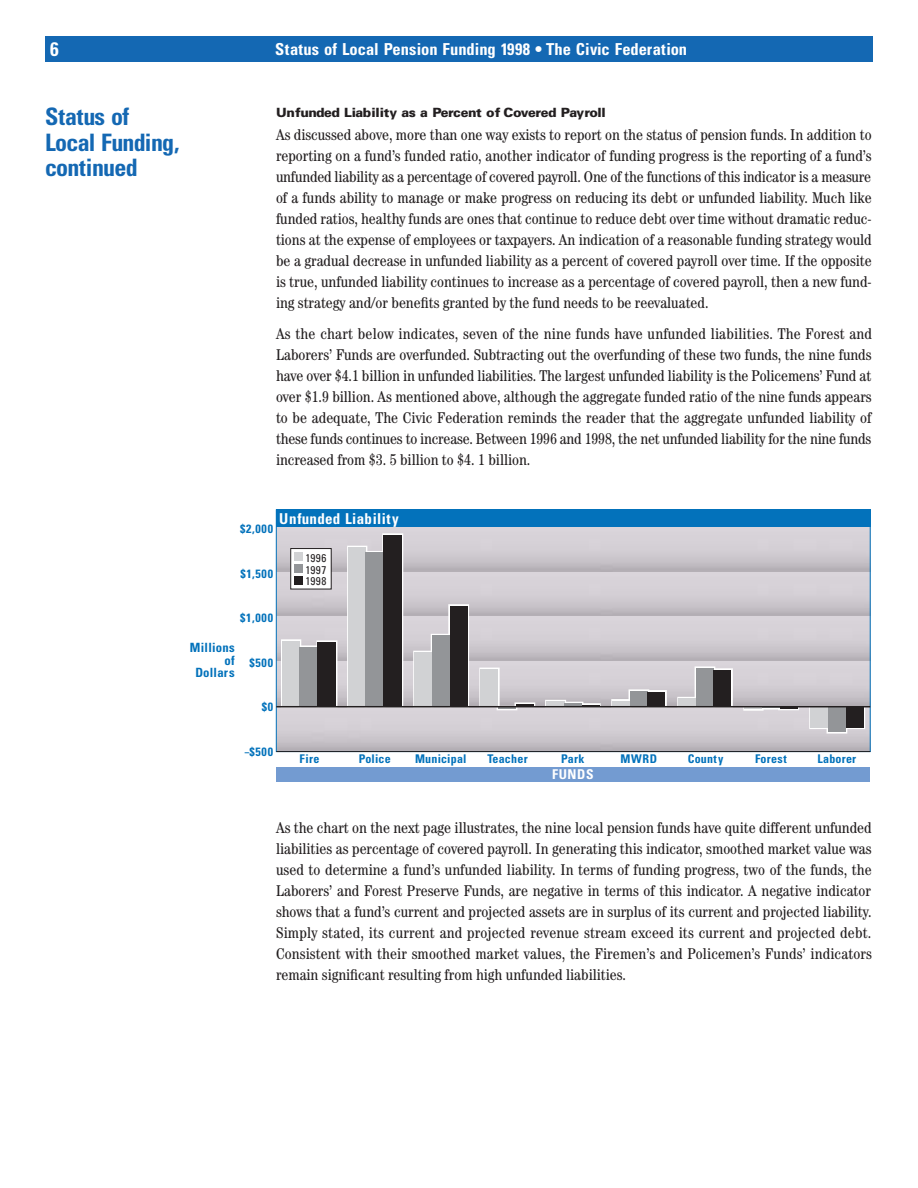
<style>
.page{position:relative;width:918px;height:1188px;background:#fff}
.page>*{position:absolute;margin:0;border:0;box-sizing:border-box;transform-origin:0 0}
.t1{font:700 condensed 24px/25.5px "Univers";letter-spacing:-.03em;color:#1468b3}
.t2{font:700 condensed 19.5px "Univers";color:#fff}
.t3{font:700 condensed 16.5px "Univers";color:#fff}
.t4{font:condensed 15.6px/21px "Century";color:#231f20;text-align:justify}
.t5{font:700 condensed 15px "Univers";letter-spacing:.02em;color:#fff}
.t6{font:700 condensed 13.5px "Univers";letter-spacing:.05em;color:#fff}
.t7{font:900 12.75px "Univers";letter-spacing:-.035em;color:#231f20}
.t8{font:700 condensed 12.75px/12.8px "Univers";letter-spacing:.015em;color:#0372bb;text-align:right}
.t9{font:700 condensed 12px "Univers";letter-spacing:.03em;color:#0372bb}
.t10{font:700 condensed 12px "Univers";letter-spacing:.03em;color:#0372bb;scale:.75 1}
.t11{font:condensed 11.25px/11.9px "Univers";letter-spacing:.05em;color:#231f20;text-align:justify}
</style>
<div class="page">
<svg style="left:281px;top:639px;width:20px;height:67px"></svg>
<svg style="left:347px;top:546px;width:2px;height:160px"></svg>
<svg style="left:413px;top:651px;width:2px;height:55px"></svg>
<svg style="left:479px;top:668px;width:21px;height:38px"></svg>
<svg style="left:611px;top:699px;width:17px;height:7px"></svg>
<svg style="left:677px;top:697px;width:2px;height:9px"></svg>
<svg style="left:743px;top:707px;width:21px;height:4px"></svg>
<svg style="left:809px;top:707px;width:2px;height:22px"></svg>
<svg style="left:300px;top:645px;width:16px;height:2px"></svg>
<svg style="left:629px;top:689px;width:20px;height:1px"></svg>
<svg style="left:695px;top:666px;width:20px;height:1px"></svg>
<svg style="left:761px;top:708px;width:17px;height:2px"></svg>
<svg style="left:827px;top:733px;width:20px;height:1px"></svg>
<svg style="left:316px;top:640px;width:21px;height:66px"></svg>
<svg style="left:382px;top:533px;width:21px;height:173px"></svg>
<svg style="left:448px;top:604px;width:21px;height:102px"></svg>
<svg style="left:514px;top:702px;width:21px;height:4px"></svg>
<svg style="left:582px;top:703px;width:19px;height:3px"></svg>
<div style="left:283px;top:641px;width:17px;height:65px;background:#d1d2d4"></div>
<div style="left:349px;top:547px;width:17px;height:159px;background:#d1d2d4"></div>
<div style="left:415px;top:652px;width:17px;height:54px;background:#d1d2d4"></div>
<div style="left:481px;top:669px;width:17px;height:37px;background:#d1d2d4"></div>
<div style="left:547px;top:701px;width:18px;height:5px;background:#d1d2d4"></div>
<div style="left:613px;top:701px;width:17px;height:5px;background:#d1d2d4"></div>
<div style="left:679px;top:698px;width:17px;height:8px;background:#d1d2d4"></div>
<hr style="left:745px;top:706px;width:17px;height:3px;background:#d1d2d4">
<div style="left:811px;top:706px;width:17px;height:22px;background:#d1d2d4"></div>
<div style="left:300px;top:647px;width:18px;height:59px;background:#939598"></div>
<div style="left:366px;top:552px;width:18px;height:154px;background:#939598"></div>
<div style="left:432px;top:635px;width:18px;height:71px;background:#939598"></div>
<hr style="left:498px;top:706px;width:18px;height:3px;background:#939598">
<hr style="left:565px;top:703px;width:17px;height:3px;background:#939598">
<div style="left:630px;top:691px;width:18px;height:15px;background:#939598"></div>
<div style="left:696px;top:668px;width:18px;height:38px;background:#939598"></div>
<svg style="left:762px;top:707px;width:18px;height:1px"></svg>
<div style="left:828px;top:706px;width:18px;height:26px;background:#939598"></div>
<div style="left:318px;top:642px;width:18px;height:64px;background:#231f20"></div>
<div style="left:384px;top:535px;width:18px;height:171px;background:#231f20"></div>
<div style="left:450px;top:606px;width:18px;height:100px;background:#231f20"></div>
<svg style="left:516px;top:704px;width:18px;height:2px"></svg>
<svg style="left:582px;top:705px;width:17px;height:1px"></svg>
<div style="left:648px;top:692px;width:17px;height:14px;background:#231f20"></div>
<div style="left:714px;top:670px;width:17px;height:36px;background:#231f20"></div>
<hr style="left:780px;top:706px;width:17px;height:3px;background:#231f20">
<div style="left:846px;top:706px;width:18px;height:22px;background:#231f20"></div>
<div style="left:276px;top:510px;width:594px;height:17px;background:#0372bb"></div>
<div style="left:276px;top:767px;width:594px;height:15px;background:#739bd1"></div>
<hr style="left:276px;top:706px;width:594px;height:1px;background:#231f20">
<div style="left:290px;top:548px;width:42px;height:41px;border:1px solid #231f20"></div>
<div style="left:294px;top:552px;width:9px;height:9px;background:#d1d2d4"></div>
<div style="left:294px;top:564px;width:9px;height:9px;background:#939598"></div>
<div style="left:294px;top:576px;width:9px;height:9px;background:#231f20"></div>
<hr style="left:276px;top:751px;width:594px;height:1px;background:#231f20">
<div style="left:45px;top:36px;width:828px;height:26px;background:#1468b3"></div>
<p class="t2" style="left:50px;top:42px;width:10px">6</p>
<p class="t3" style="left:275px;top:43px;width:413px">Status of Local Pension Funding 1998 • The Civic Federation</p>
<h1 class="t1" style="left:45px;top:107px;width:136px">Status of<br>Local Funding, continued</h1>
<p class="t7" style="left:276px;top:108px;width:331px">Unfunded Liability as a Percent of Covered Payroll</p>
<p class="t4" style="left:276px;top:125px;width:597px">As discussed above, more than one way exists to report on the status of pension funds. In addition to reporting on a fund’s funded ratio, another indicator of funding progress is the reporting of a fund’s unfunded liability as a percentage of covered payroll. One of the functions of this indicator is a measure of a funds ability to manage or make progress on reducing its debt or unfunded liability. Much like funded ratios, healthy funds are ones that continue to reduce debt over time without dramatic reduc&shy;tions at the expense of employees or taxpayers. An indication of a reasonable funding strategy would be a gradual decrease in unfunded liability as a percent of covered payroll over time. If the opposite is true, unfunded liability continues to increase as a percentage of covered payroll, then a new fund&shy;ing strategy and/or benefits granted by the fund needs to be reevaluated.</p>
<p class="t4" style="left:276px;top:325px;width:598px">As the chart below indicates, seven of the nine funds have unfunded liabilities. The Forest and Laborers’ Funds are overfunded. Subtracting out the overfunding of these two funds, the nine funds have over $4.1 billion in unfunded liabilities. The largest unfunded liability is the Policemens’ Fund at over $1.9 billion. As mentioned above, although the aggregate funded ratio of the nine funds appears to be adequate, The Civic Federation reminds the reader that the aggregate unfunded liability of these funds continues to increase. Between 1996 and 1998, the net unfunded liability for the nine funds increased from $3. 5 billion to $4. 1 billion.</p>
<p class="t5" style="left:279px;top:513px;width:121px">Unfunded Liability</p>
<p class="t9" style="left:240px;top:525px;width:34px">$2,000</p>
<p class="t9" style="left:240px;top:569px;width:34px">$1,500</p>
<p class="t9" style="left:240px;top:614px;width:34px">$1,000</p>
<p class="t9" style="left:250px;top:658px;width:25px">$500</p>
<p class="t9" style="left:262px;top:703px;width:13px">$0</p>
<p class="t10" style="left:245px;top:747px;width:39px">–$500</p>
<p class="t11" style="left:306px;top:553px;width:22px">1996<br>1997<br>1998</p>
<p class="t8" style="left:190px;top:642px;width:46px">Millions of<br>Dollars</p>
<p class="t9" style="left:300px;top:754px;width:21px">Fire</p>
<p class="t9" style="left:359px;top:754px;width:34px">Police</p>
<p class="t9" style="left:415px;top:754px;width:53px">Municipal</p>
<p class="t9" style="left:488px;top:754px;width:42px">Teacher</p>
<p class="t9" style="left:561px;top:754px;width:25px">Park</p>
<p class="t9" style="left:621px;top:754px;width:38px">MWRD</p>
<p class="t9" style="left:688px;top:754px;width:37px">County</p>
<p class="t9" style="left:755px;top:754px;width:33px">Forest</p>
<p class="t9" style="left:817px;top:754px;width:40px">Laborer</p>
<p class="t6" style="left:552px;top:769px;width:43px">FUNDS</p>
<p class="t4" style="left:276px;top:818px;width:597px">As the chart on the next page illustrates, the nine local pension funds have quite different unfunded liabilities as percentage of covered payroll. In generating this indicator, smoothed market value was used to determine a fund’s unfunded liability. In terms of funding progress, two of the funds, the Laborers’ and Forest Preserve Funds, are negative in terms of this indicator. A negative indicator shows that a fund’s current and projected assets are in surplus of its current and projected liability.<br>Simply stated, its current and projected revenue stream exceed its current and projected debt.<br>Consistent with their smoothed market values, the Firemen’s and Policemen’s Funds’ indicators remain significant resulting from high unfunded liabilities.</p>
</div>
